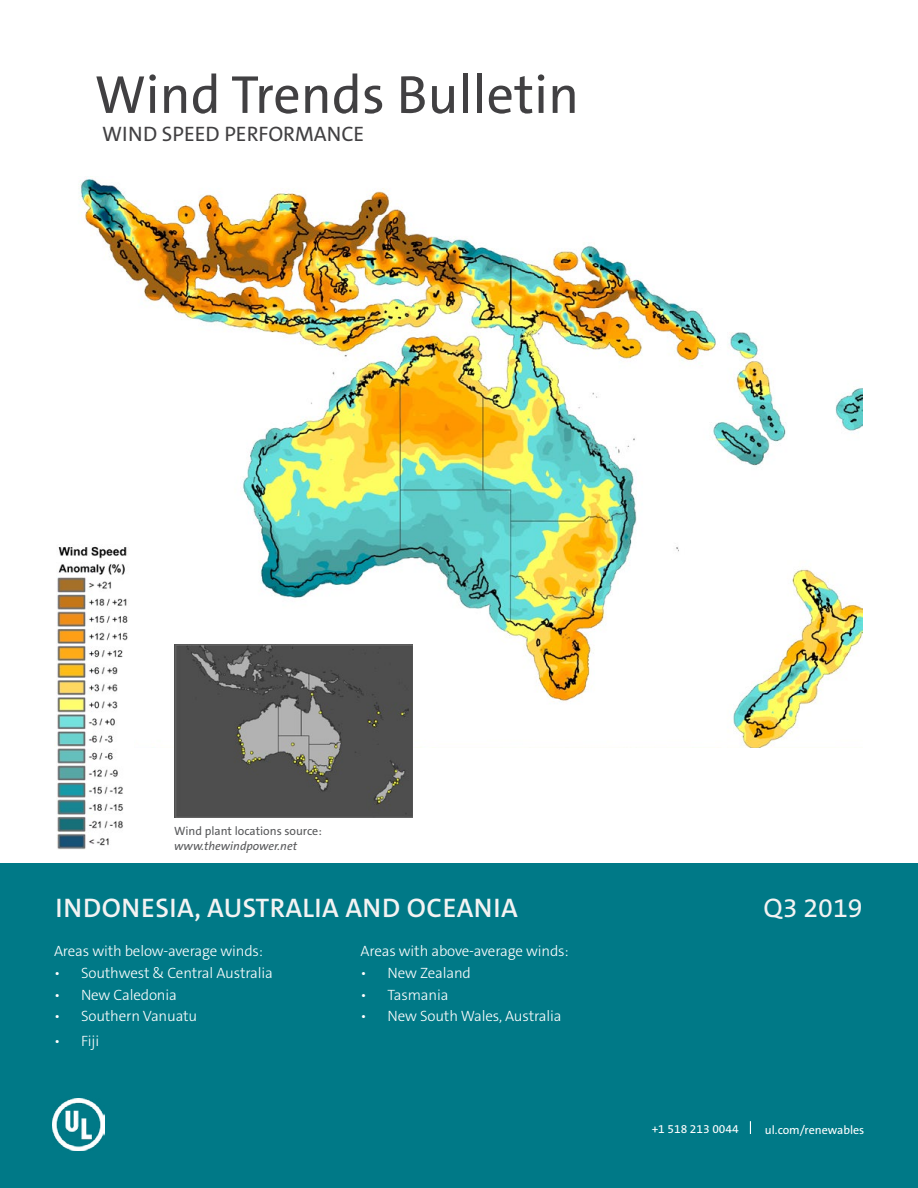
<style>
.page{position:relative;width:918px;height:1188px;background:#fff}
.page>*{position:absolute;margin:0;border:0;box-sizing:border-box;transform-origin:0 0}
.t1{font:54px "The Sans C5";color:#414042}
.t2{font:600 27px "The Sans C5";letter-spacing:.02em;color:#f3f3f3}
.t3{font:27px "The Sans C5";color:#f3f3f3}
.t4{font:21px "The Sans C5";color:#414042}
.t5{font:300 15px "The Sans C5";letter-spacing:-.01em;color:#fff}
.t6{font:12px "The Sans C5";color:#fff}
.t7{font:12px "The Sans C5";color:#58595b}
.t8{font:italic 12px "The Sans C5";color:#58595b}
</style>
<div class="page">
<div style="left:0;top:864px;width:918px;height:324px;background:#007987"></div>
<img style="left:56px;top:176px;width:806px;height:572px">
<img style="left:174px;top:644px;width:238px;height:174px">
<img style="left:57px;top:544px;width:76px;height:305px">
<svg style="left:750px;top:1121px;width:1px;height:13px"></svg>
<img style="left:52px;top:1098px;width:53px;height:53px">
<h1 class="t1" style="left:94px;top:60px;width:486px">Wind Trends Bulletin</h1>
<h3 class="t4" style="left:102px;top:120px;width:264px">WIND SPEED PERFORMANCE</h3>
<p class="t7" style="left:174px;top:823px;width:149px">Wind plant locations source:</p>
<p class="t8" style="left:174px;top:838px;width:125px">www.thewindpower.net</p>
<h2 class="t2" style="left:55px;top:890px;width:464px">INDONESIA, AUSTRALIA AND OCEANIA</h2>
<p class="t5" style="left:54px;top:941px;width:211px">Areas with below-average winds:</p>
<p class="t5" style="left:54px;top:963px;width:221px">• Southwest &amp; Central Australia</p>
<p class="t5" style="left:54px;top:985px;width:124px">• New Caledonia</p>
<p class="t5" style="left:54px;top:1007px;width:145px">• Southern Vanuatu</p>
<p class="t5" style="left:54px;top:1031px;width:47px">• Fiji</p>
<p class="t5" style="left:361px;top:941px;width:210px">Areas with above-average winds:</p>
<p class="t5" style="left:361px;top:963px;width:112px">• New Zealand</p>
<p class="t5" style="left:361px;top:985px;width:89px">• Tasmania</p>
<p class="t5" style="left:361px;top:1007px;width:203px">• New South Wales, Australia</p>
<h2 class="t3" style="left:764px;top:891px;width:101px">Q3 2019</h2>
<p class="t6" style="left:652px;top:1121px;width:89px">+1 518 213 0044</p>
<p class="t6" style="left:765px;top:1122px;width:101px">ul.com/renewables</p>
</div>
